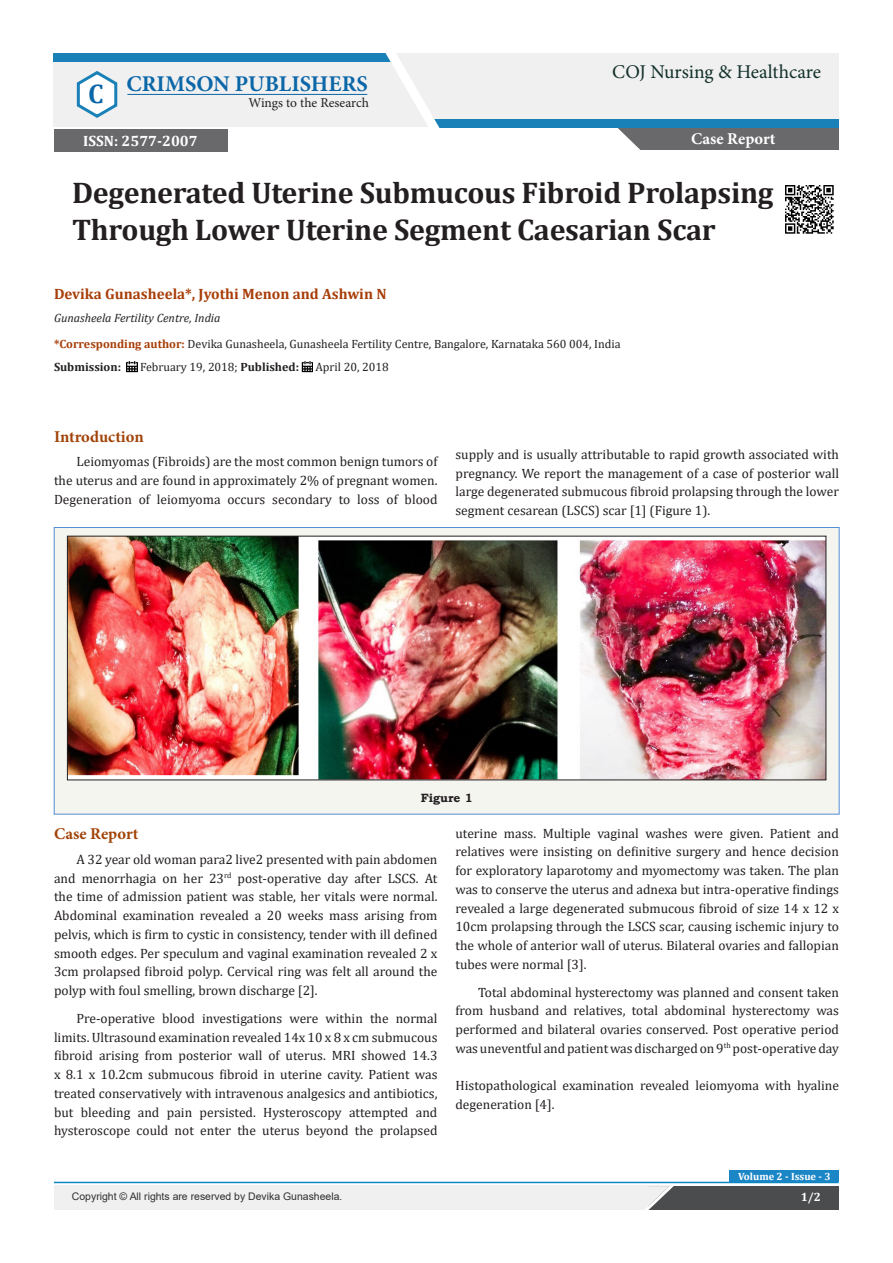
<style>
.page{position:relative;width:893px;height:1263px;background:#fff}
.page>*{position:absolute;margin:0;border:0;box-sizing:border-box;transform-origin:0 0}
.t1{font:700 30px/37.5px "Cambria";letter-spacing:-.01em;color:#231f20}
.t2{font:700 27px "Cambria";color:#0b67a8}
.t3{font:700 22.5px "Minion Pro";color:#0b67a8}
.t4{font:19.5px "Minion Pro";letter-spacing:-.005em;color:#12302b}
.t5{font:700 16.5px "Minion Pro";color:#a14307}
.t6{font:700 16.5px "Minion Pro";letter-spacing:.005em;color:#fff}
.t7{font:700 15px "Cambria";color:#a73d07}
.t8{font:700 15px "Cambria";color:#fff}
.t9{font:13.5px/18.8px "Cambria";color:#231f20;text-align:justify}
.t10{font:13.5px "Minion Pro";color:#231f20}
.t11{font:12px "Cambria";color:#231f20}
.t12{font:italic 12px "Cambria";color:#231f20}
.t13{font:700 12px "Cambria";color:#231f20}
.t14{font:700 12px "Bookman Old Style";color:#231f20}
.t15{font:700 12px "Cambria";color:#fff}
.t16{font:10.5px "Arial";color:#312f30}
.t17{font:700 10.5px "Cambria";color:#fff}
.s1{font-weight:700;color:#a73d07}
.s2{font-weight:700}
.s3{font-style:italic}
</style>
<div class="page">
<svg style="left:126px;top:361px;width:11px;height:11px"></svg>
<svg style="left:302px;top:361px;width:11px;height:11px"></svg>
<div style="left:615px;top:127px;width:224px;height:23px;background:#69696c"></div>
<svg style="left:615px;top:128px;width:25px;height:22px"></svg>
<div style="left:54px;top:54px;width:785px;height:73px;background:#f0f0f0"></div>
<svg style="left:76px;top:71px;width:42px;height:47px"></svg>
<hr style="left:127px;top:94px;width:240px;height:1px;background:#0b67a8">
<div style="left:430px;top:119px;width:409px;height:9px;background:#1981b8"></div>
<div style="left:54px;top:54px;width:338px;height:8px;background:#1981b8"></div>
<svg style="left:344px;top:53px;width:111px;height:75px"></svg>
<div style="left:647px;top:1186px;width:192px;height:23px;background:#4b4c4d"></div>
<div style="left:54px;top:1186px;width:593px;height:23px;background:#f0f0f0"></div>
<svg style="left:639px;top:1181px;width:41px;height:29px"></svg>
<hr style="left:54px;top:1185px;width:615px;height:1px;background:#f0f0f0">
<hr style="left:54px;top:1182px;width:784px;height:1px;background:#0b88c4">
<div style="left:730px;top:1170px;width:109px;height:12px;background:#1b86c6"></div>
<div style="left:54px;top:129px;width:173px;height:23px;background:#69696c"></div>
<img style="left:785px;top:185px;width:49px;height:49px">
<div style="left:54px;top:527px;width:785px;height:287px;background:#f5f5f0"></div>
<img style="left:69px;top:538px;width:755px;height:240px">
<div style="left:67px;top:536px;width:759px;height:244px;border:1px solid #231f20"></div>
<p class="t2" style="left:88px;top:74px;width:17px">C</p>
<p class="t3" style="left:126px;top:68px;width:243px">CRIMSON PUBLISHERS</p>
<p class="t10" style="left:248px;top:94px;width:122px">Wings to the Research</p>
<p class="t8" style="left:83px;top:131px;width:116px">ISSN: 2577-2007</p>
<p class="t4" style="left:612px;top:59px;width:210px">COJ Nursing &amp; Healthcare</p>
<p class="t6" style="left:691px;top:127px;width:86px">Case Report</p>
<p class="t1" style="left:72px;top:173px;width:703px">Degenerated Uterine Submucous Fibroid Prolapsing<br>Through Lower Uterine Segment Caesarian Scar</p>
<p class="t7" style="left:54px;top:283px;width:334px">Devika Gunasheela*, Jyothi Menon and Ashwin N</p>
<p class="t12" style="left:54px;top:310px;width:168px">Gunasheela Fertility Centre, India</p>
<p class="t11" style="left:54px;top:336px;width:568px"><span class="s1">*Corresponding author:</span> Devika Gunasheela, Gunasheela Fertility Centre, Bangalore, Karnataka 560 004, India</p>
<p class="t13" style="left:54px;top:358px;width:69px">Submission:</p>
<p class="t11" style="left:140px;top:360px;width:160px">February 19, 2018; <span class="s2">Published:</span></p>
<p class="t11" style="left:315px;top:360px;width:75px">April 20, 2018</p>
<p class="t5" style="left:54px;top:425px;width:91px">Introduction</p>
<p class="t9" style="left:54px;top:452px;width:385px;text-indent:22px">Leiomyomas (Fibroids) are the most common benign tumors of the uterus and are found in approximately 2% of pregnant women.<br>Degeneration of leiomyoma occurs secondary to loss of blood</p>
<p class="t9" style="left:455px;top:445px;width:385px">supply and is usually attributable to rapid growth associated with pregnancy. We report the management of a case of posterior wall large degenerated submucous fibroid prolapsing through the lower segment cesarean (LSCS) scar [1] (Figure 1).</p>
<p class="t14" style="left:421px;top:789px;width:53px">Figure 1</p>
<p class="t5" style="left:54px;top:822px;width:86px">Case Report</p>
<p class="t9" style="left:54px;top:850px;width:385px;text-indent:22px">A 32 year old woman para2 live2 presented with pain abdomen and menorrhagia on her 23<sup>rd</sup> post-operative day after LSCS. At the time of admission patient was stable, her vitals were normal.<br>Abdominal examination revealed a 20 weeks mass arising from pelvis, which is firm to cystic in consistency, tender with ill defined smooth edges. Per speculum and vaginal examination revealed 2 x 3cm prolapsed fibroid polyp. Cervical ring was felt all around the polyp with foul smelling, brown discharge [2].</p>
<p class="t9" style="left:54px;top:1009px;width:385px;text-indent:22px">Pre-operative blood investigations were within the normal limits. Ultrasound examination revealed 14x 10 x 8 x cm submucous fibroid arising from posterior wall of uterus. MRI showed 14.3 x 8.1 x 10.2cm submucous fibroid in uterine cavity. Patient was treated conservatively with intravenous analgesics and antibiotics, but bleeding and pain persisted. Hysteroscopy attempted and hysteroscope could not enter the uterus beyond the prolapsed</p>
<p class="t9" style="left:455px;top:823px;width:385px">uterine mass. Multiple vaginal washes were given. Patient and relatives were insisting on definitive surgery and hence decision for exploratory laparotomy and myomectomy was taken. The plan was to conserve the uterus and adnexa but intra-operative findings revealed a large degenerated submucous fibroid of size 14 x 12 x 10cm prolapsing through the LSCS scar, causing ischemic injury to the whole of anterior wall of uterus. Bilateral ovaries and fallopian tubes were normal [3].</p>
<p class="t9" style="left:455px;top:982px;width:385px;text-indent:22px">Total abdominal hysterectomy was planned and consent taken from husband and relatives, total abdominal hysterectomy was performed and bilateral ovaries conserved. Post operative period was uneventful and patient was discharged on 9<sup>th</sup> post-operative day</p>
<p class="t9" style="left:455px;top:1076px;width:385px">Histopathological examination revealed leiomyoma with hyaline degeneration [4].</p>
<p class="t17" style="left:738px;top:1169px;width:94px">Volume 2 - Issue - 3</p>
<p class="t16" style="left:72px;top:1189px;width:272px">Copyright © All rights are reserved by Devika Gunasheela<span class="s3">.</span></p>
<p class="t15" style="left:801px;top:1189px;width:22px">1/2</p>
</div>
